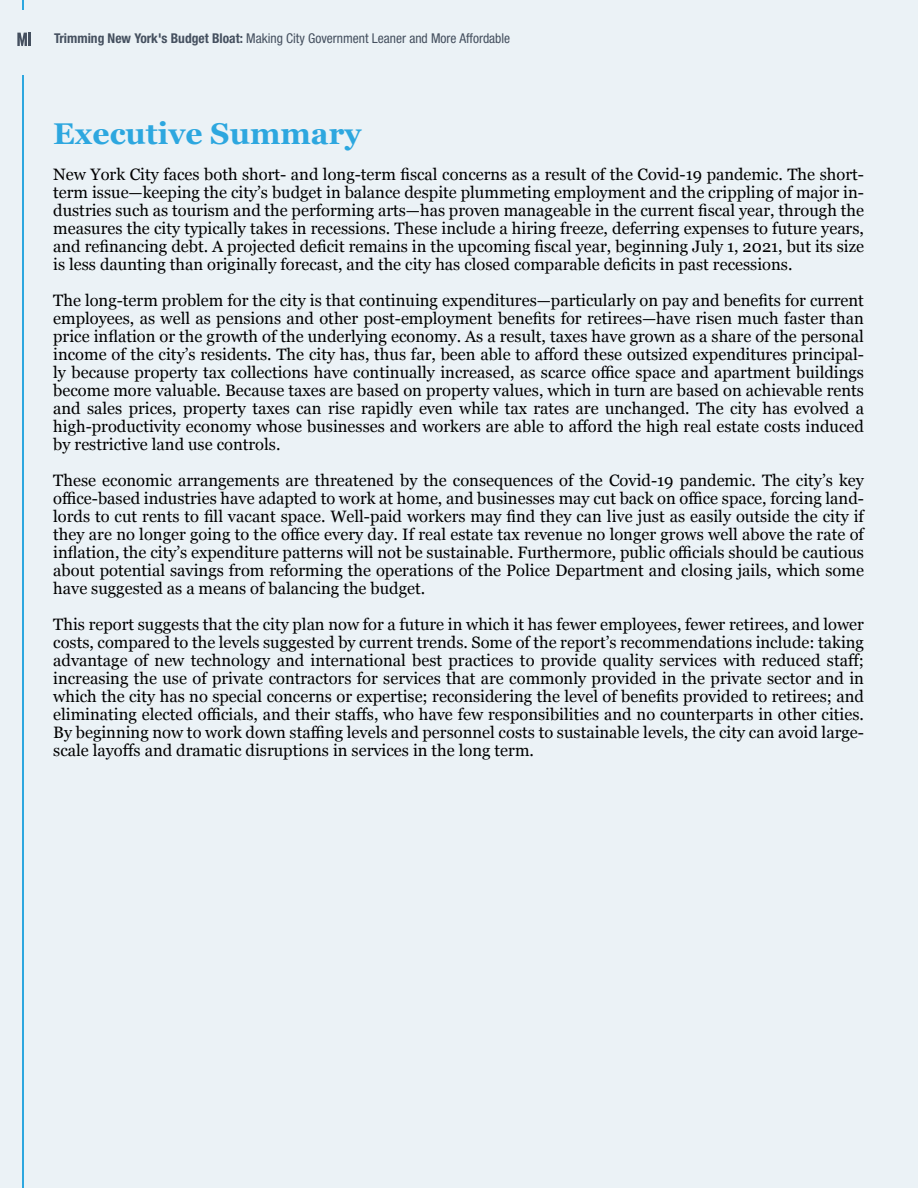
<style>
.page{position:relative;width:918px;height:1188px;background:#ebf2f6}
.page>*{position:absolute;margin:0;border:0;box-sizing:border-box;transform-origin:0 0}
.t1{font:700 30px "Georgia";color:#2da7df}
.t2{font:16.5px/18px "Georgia";color:#000;text-align:justify}
.t3{font:condensed 13.5px "Helvetica Neue LT Pro";color:#45505f}
.s1{font-weight:700}
</style>
<div class="page">
<hr style="left:23px;top:75px;width:1px;height:1113px;background:#2da7df">
<svg style="left:17px;top:33px;width:14px;height:13px"></svg>
<p class="t3" style="left:54px;top:30px;width:458px"><span class="s1">Trimming New York's Budget Bloat:</span> Making City Government Leaner and More Affordable</p>
<h1 class="t1" style="left:53px;top:111px;width:310px">Executive Summary</h1>
<p class="t2" style="left:53px;top:165px;width:812px">New York City faces both short- and long-term fiscal concerns as a result of the Covid-19 pandemic. The short&shy;term issue—keeping the city’s budget in balance despite plummeting employment and the crippling of major in&shy;dustries such as tourism and the performing arts—has proven manageable in the current fiscal year, through the measures the city typically takes in recessions. These include a hiring freeze, deferring expenses to future years, and refinancing debt. A projected deficit remains in the upcoming fiscal year, beginning July 1, 2021, but its size is less daunting than originally forecast, and the city has closed comparable deficits in past recessions.</p>
<p class="t2" style="left:53px;top:291px;width:812px">The long-term problem for the city is that continuing expenditures—particularly on pay and benefits for current employees, as well as pensions and other post-employment benefits for retirees—have risen much faster than price inflation or the growth of the underlying economy. As a result, taxes have grown as a share of the personal income of the city’s residents. The city has, thus far, been able to afford these outsized expenditures principal&shy;ly because property tax collections have continually increased, as scarce office space and apartment buildings become more valuable. Because taxes are based on property values, which in turn are based on achievable rents and sales prices, property taxes can rise rapidly even while tax rates are unchanged. The city has evolved a high-productivity economy whose businesses and workers are able to afford the high real estate costs induced by restrictive land use controls.</p>
<p class="t2" style="left:53px;top:471px;width:812px">These economic arrangements are threatened by the consequences of the Covid-19 pandemic. The city’s key office-based industries have adapted to work at home, and businesses may cut back on office space, forcing land&shy;lords to cut rents to fill vacant space. Well-paid workers may find they can live just as easily outside the city if they are no longer going to the office every day. If real estate tax revenue no longer grows well above the rate of inflation, the city’s expenditure patterns will not be sustainable. Furthermore, public officials should be cautious about potential savings from reforming the operations of the Police Department and closing jails, which some have suggested as a means of balancing the budget.</p>
<p class="t2" style="left:53px;top:615px;width:812px">This report suggests that the city plan now for a future in which it has fewer employees, fewer retirees, and lower costs, compared to the levels suggested by current trends. Some of the report’s recommendations include: taking advantage of new technology and international best practices to provide quality services with reduced staff; increasing the use of private contractors for services that are commonly provided in the private sector and in which the city has no special concerns or expertise; reconsidering the level of benefits provided to retirees; and eliminating elected officials, and their staffs, who have few responsibilities and no counterparts in other cities.<br>By beginning now to work down staffing levels and personnel costs to sustainable levels, the city can avoid large&shy;scale layoffs and dramatic disruptions in services in the long term.</p>
</div>
